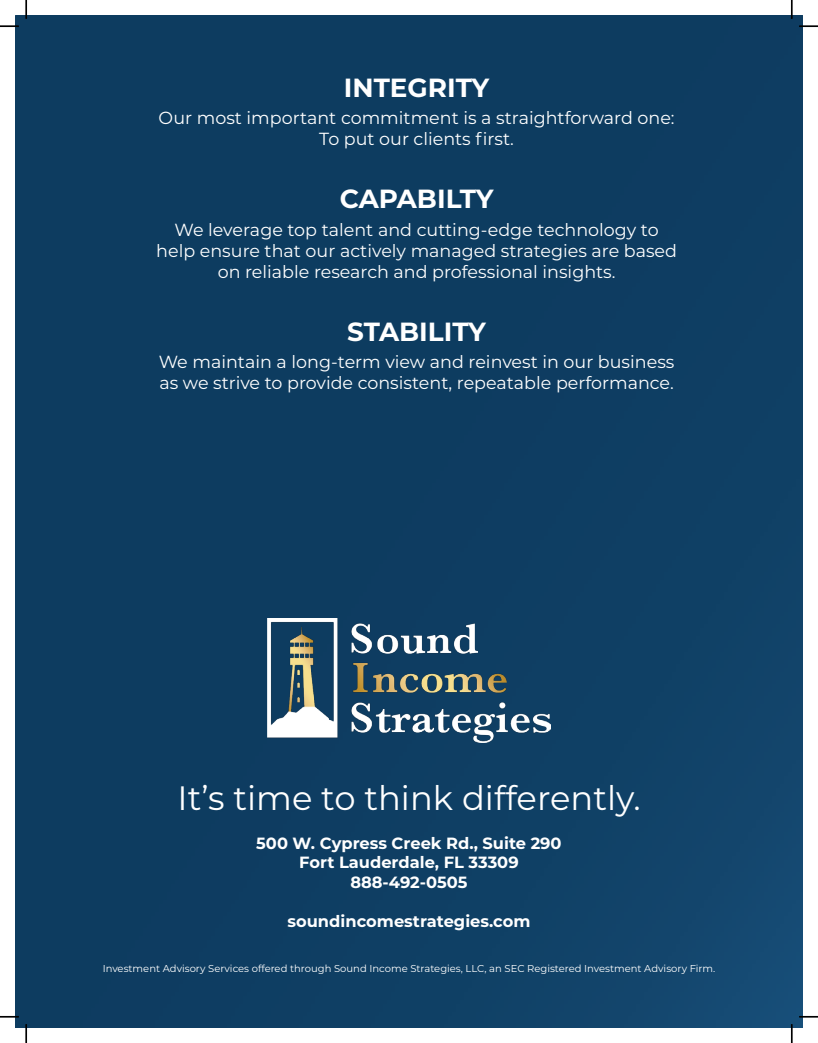
<style>
.page{position:relative;width:818px;height:1043px;background:#fff}
.page>*{position:absolute;margin:0;border:0;box-sizing:border-box;transform-origin:0 0}
.t1{font:33.75px "Montserrat";color:#fff}
.t2{font:700 26.25px "Montserrat";color:#fff}
.t3{font:17.5px/21px "Montserrat";color:#fff;text-align:center}
.t4{font:700 16.25px/19.5px "Montserrat";color:#fff;text-align:center}
.t5{font:10px "Montserrat";color:#fff}
</style>
<div class="page">
<img style="left:15px;top:15px;width:787px;height:1013px">
<img style="left:268px;top:618px;width:282px;height:124px">
<svg style="left:0;top:25px;width:19px;height:2px"></svg>
<svg style="left:799px;top:25px;width:19px;height:2px"></svg>
<svg style="left:0;top:1015px;width:19px;height:2px"></svg>
<svg style="left:799px;top:1015px;width:19px;height:2px"></svg>
<svg style="left:25px;top:0;width:2px;height:19px"></svg>
<svg style="left:25px;top:1024px;width:2px;height:18px"></svg>
<svg style="left:790px;top:0;width:2px;height:19px"></svg>
<svg style="left:790px;top:1024px;width:2px;height:18px"></svg>
<h2 class="t2" style="left:344px;top:76px;width:147px">INTEGRITY</h2>
<p class="t3" style="left:159px;top:109px;width:517px">Our most important commitment is a straightforward one:<br>To put our clients first.</p>
<h2 class="t2" style="left:340px;top:188px;width:155px">CAPABILTY</h2>
<p class="t3" style="left:156px;top:220px;width:522px">We leverage top talent and cutting-edge technology to help ensure that our actively managed strategies are based on reliable research and professional insights.</p>
<h2 class="t2" style="left:347px;top:320px;width:140px">STABILITY</h2>
<p class="t3" style="left:159px;top:353px;width:517px;text-align:left">We maintain a long-term view and reinvest in our business as we strive to provide consistent, repeatable performance.</p>
<h1 class="t1" style="left:177px;top:784px;width:464px">It’s time to think differently.</h1>
<p class="t4" style="left:256px;top:834px;width:307px">500 W. Cypress Creek Rd., Suite 290<br>Fort Lauderdale, FL 33309<br>888-492-0505</p>
<p class="t4" style="left:287px;top:912px;width:244px">soundincomestrategies.com</p>
<p class="t5" style="left:103px;top:964px;width:614px">Investment Advisory Services offered through Sound Income Strategies, LLC, an SEC Registered Investment Advisory Firm.</p>
</div>
